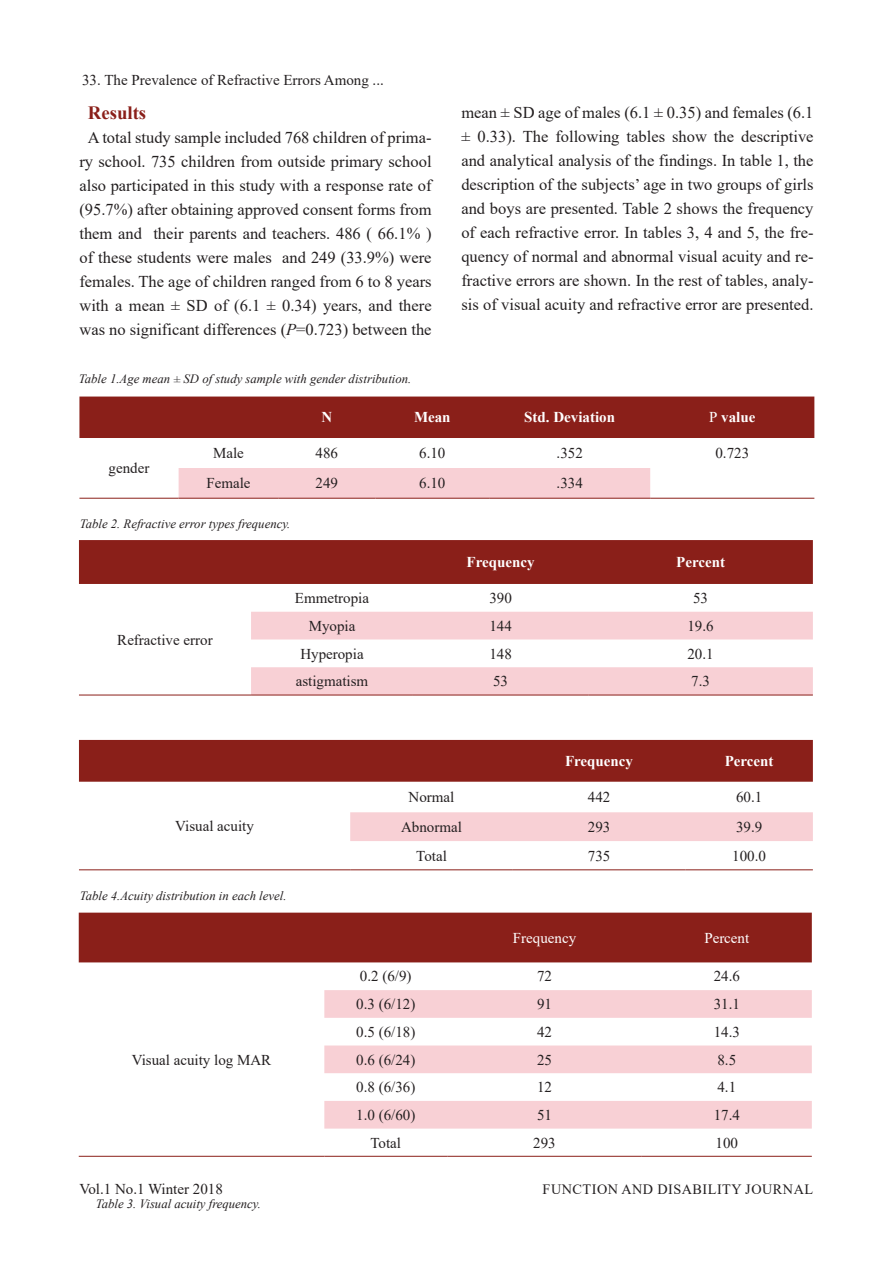
<style>
.page{position:relative;width:893px;height:1263px;background:#fff}
.page>*{position:absolute;margin:0;border:0;box-sizing:border-box;transform-origin:0 0}
.t1{font:700 18.75px "Times New Roman";color:#8a1f19}
.t2{font:16.5px/24px "Times New Roman";color:#231f20;text-align:center}
.t3{font:15px "Times New Roman";color:#231f20}
.t4{font:700 15px "Times New Roman";color:#fff}
.t5{font:15px "Times New Roman";color:#fff}
.t6{font:14.25px "Times New Roman";letter-spacing:.035em;color:#231f20}
.t7{font:italic 12.75px "Times New Roman";color:#231f20}
.s1{font-style:italic}
.s2{font-weight:400}
</style>
<div class="page">
<div style="left:79px;top:396px;width:735px;height:42px;background:#8a1f19"></div>
<div style="left:179px;top:468px;width:471px;height:30px;background:#f8d0d5"></div>
<hr style="left:79px;top:498px;width:100px;height:1px;background:#8a1f19">
<hr style="left:650px;top:498px;width:164px;height:1px;background:#8a1f19">
<hr style="left:179px;top:498px;width:99px;height:1px;background:#8a1f19">
<hr style="left:278px;top:498px;width:97px;height:1px;background:#8a1f19">
<hr style="left:375px;top:498px;width:114px;height:1px;background:#8a1f19">
<hr style="left:489px;top:498px;width:161px;height:1px;background:#8a1f19">
<div style="left:79px;top:540px;width:734px;height:44px;background:#8a1f19"></div>
<svg style="left:251px;top:612px;width:562px;height:83px;fill:#f8d0d5"></svg>
<hr style="left:79px;top:695px;width:172px;height:1px;background:#8a1f19">
<hr style="left:251px;top:695px;width:162px;height:1px;background:#8a1f19">
<hr style="left:413px;top:695px;width:175px;height:1px;background:#8a1f19">
<hr style="left:588px;top:695px;width:225px;height:1px;background:#8a1f19">
<div style="left:79px;top:740px;width:734px;height:42px;background:#8a1f19"></div>
<div style="left:350px;top:812px;width:463px;height:29px;background:#f8d0d5"></div>
<hr style="left:79px;top:869px;width:271px;height:1px;background:#8a1f19">
<hr style="left:350px;top:869px;width:163px;height:1px;background:#8a1f19">
<hr style="left:513px;top:869px;width:172px;height:1px;background:#8a1f19">
<hr style="left:685px;top:869px;width:128px;height:1px;background:#8a1f19">
<div style="left:79px;top:913px;width:733px;height:49px;background:#8a1f19"></div>
<svg style="left:324px;top:990px;width:488px;height:138px;fill:#f8d0d5"></svg>
<hr style="left:79px;top:1156px;width:245px;height:1px;background:#8a1f19">
<hr style="left:324px;top:1156px;width:123px;height:1px;background:#8a1f19">
<hr style="left:447px;top:1156px;width:195px;height:1px;background:#8a1f19">
<hr style="left:642px;top:1156px;width:170px;height:1px;background:#8a1f19">
<p class="t3" style="left:82px;top:69px;width:303px">33. The Prevalence of Refractive Errors Among ...</p>
<p class="t1" style="left:88px;top:99px;width:60px">Results</p>
<p class="t2" style="left:79px;top:125px;width:354px">A total study sample included 768 children of prima&shy;ry school. 735 children from outside primary school also participated in this study with a response rate of (95.7%) after obtaining approved consent forms from them and their parents and teachers. 486 ( 66.1% ) of these students were males and 249 (33.9%) were females. The age of children ranged from 6 to 8 years with a mean ± SD of (6.1 ± 0.34) years, and there was no significant differences (<span class="s1">P</span>=0.723) between the</p>
<p class="t7" style="left:79px;top:370px;width:334px">Table 1.Age mean ± SD of study sample with gender distribution.</p>
<p class="t2" style="left:461px;top:100px;width:354px;text-align:justify">mean ± SD age of males (6.1 ± 0.35) and females (6.1 ± 0.33). The following tables show the descriptive and analytical analysis of the findings. In table 1, the description of the subjects’ age in two groups of girls and boys are presented. Table 2 shows the frequency of each refractive error. In tables 3, 4 and 5, the fre&shy;quency of normal and abnormal visual acuity and re&shy;fractive errors are shown. In the rest of tables, analy&shy;sis of visual acuity and refractive error are presented.</p>
<p class="t3" style="left:109px;top:458px;width:42px">gender</p>
<p class="t4" style="left:321px;top:406px;width:12px">N</p>
<p class="t4" style="left:414px;top:406px;width:38px">Mean</p>
<p class="t4" style="left:524px;top:406px;width:92px">Std. Deviation</p>
<p class="t4" style="left:709px;top:407px;width:48px"><span class="s2">P</span> value</p>
<p class="t3" style="left:213px;top:443px;width:32px">Male</p>
<p class="t3" style="left:316px;top:443px;width:24px">486</p>
<p class="t3" style="left:419px;top:443px;width:28px">6.10</p>
<p class="t3" style="left:557px;top:443px;width:28px">.352</p>
<p class="t3" style="left:715px;top:443px;width:35px">0.723</p>
<p class="t3" style="left:206px;top:473px;width:46px">Female</p>
<p class="t3" style="left:316px;top:473px;width:24px">249</p>
<p class="t3" style="left:419px;top:473px;width:28px">6.10</p>
<p class="t3" style="left:557px;top:473px;width:28px">.334</p>
<p class="t7" style="left:80px;top:515px;width:212px">Table 2. Refractive error types frequency.</p>
<p class="t4" style="left:467px;top:551px;width:70px">Frequency</p>
<p class="t4" style="left:676px;top:551px;width:50px">Percent</p>
<p class="t3" style="left:117px;top:629px;width:97px">Refractive error</p>
<p class="t3" style="left:295px;top:587px;width:76px">Emmetropia</p>
<p class="t3" style="left:489px;top:587px;width:24px">390</p>
<p class="t3" style="left:693px;top:587px;width:16px">53</p>
<p class="t3" style="left:309px;top:615px;width:48px">Myopia</p>
<p class="t3" style="left:489px;top:615px;width:24px">144</p>
<p class="t3" style="left:687px;top:615px;width:28px">19.6</p>
<p class="t3" style="left:300px;top:643px;width:65px">Hyperopia</p>
<p class="t3" style="left:489px;top:643px;width:24px">148</p>
<p class="t3" style="left:687px;top:643px;width:28px">20.1</p>
<p class="t3" style="left:296px;top:671px;width:74px">astigmatism</p>
<p class="t3" style="left:493px;top:671px;width:16px">53</p>
<p class="t3" style="left:691px;top:671px;width:20px">7.3</p>
<p class="t3" style="left:175px;top:815px;width:80px">Visual acuity</p>
<p class="t7" style="left:80px;top:887px;width:208px">Table 4.Acuity distribution in each level.</p>
<p class="t3" style="left:132px;top:1049px;width:141px">Visual acuity log MAR</p>
<p class="t4" style="left:565px;top:750px;width:70px">Frequency</p>
<p class="t4" style="left:725px;top:750px;width:50px">Percent</p>
<p class="t3" style="left:409px;top:787px;width:47px">Normal</p>
<p class="t3" style="left:588px;top:787px;width:24px">442</p>
<p class="t3" style="left:736px;top:787px;width:28px">60.1</p>
<p class="t3" style="left:401px;top:816px;width:62px">Abnormal</p>
<p class="t3" style="left:588px;top:816px;width:24px">293</p>
<p class="t3" style="left:736px;top:816px;width:28px">39.9</p>
<p class="t3" style="left:416px;top:845px;width:32px">Total</p>
<p class="t3" style="left:588px;top:845px;width:24px">735</p>
<p class="t3" style="left:732px;top:845px;width:35px">100.0</p>
<p class="t5" style="left:513px;top:927px;width:65px">Frequency</p>
<p class="t5" style="left:704px;top:927px;width:46px">Percent</p>
<p class="t3" style="left:360px;top:966px;width:53px">0.2 (6/9)</p>
<p class="t3" style="left:537px;top:966px;width:16px">72</p>
<p class="t3" style="left:714px;top:966px;width:28px">24.6</p>
<p class="t3" style="left:356px;top:993px;width:61px">0.3 (6/12)</p>
<p class="t3" style="left:537px;top:993px;width:16px">91</p>
<p class="t3" style="left:714px;top:993px;width:28px">31.1</p>
<p class="t3" style="left:356px;top:1021px;width:61px">0.5 (6/18)</p>
<p class="t3" style="left:537px;top:1021px;width:16px">42</p>
<p class="t3" style="left:714px;top:1021px;width:28px">14.3</p>
<p class="t3" style="left:356px;top:1049px;width:61px">0.6 (6/24)</p>
<p class="t3" style="left:537px;top:1049px;width:16px">25</p>
<p class="t3" style="left:717px;top:1049px;width:20px">8.5</p>
<p class="t3" style="left:356px;top:1077px;width:61px">0.8 (6/36)</p>
<p class="t3" style="left:537px;top:1077px;width:16px">12</p>
<p class="t3" style="left:717px;top:1077px;width:20px">4.1</p>
<p class="t3" style="left:356px;top:1104px;width:61px">1.0 (6/60)</p>
<p class="t3" style="left:537px;top:1104px;width:16px">51</p>
<p class="t3" style="left:714px;top:1104px;width:28px">17.4</p>
<p class="t3" style="left:370px;top:1132px;width:32px">Total</p>
<p class="t3" style="left:533px;top:1132px;width:24px">293</p>
<p class="t3" style="left:716px;top:1132px;width:24px">100</p>
<p class="t3" style="left:79px;top:1178px;width:145px">Vol.1 No.1 Winter 2018</p>
<p class="t6" style="left:543px;top:1179px;width:272px">FUNCTION AND DISABILITY JOURNAL</p>
<p class="t7" style="left:96px;top:1195px;width:167px">Table 3. Visual acuity frequency.</p>
</div>
